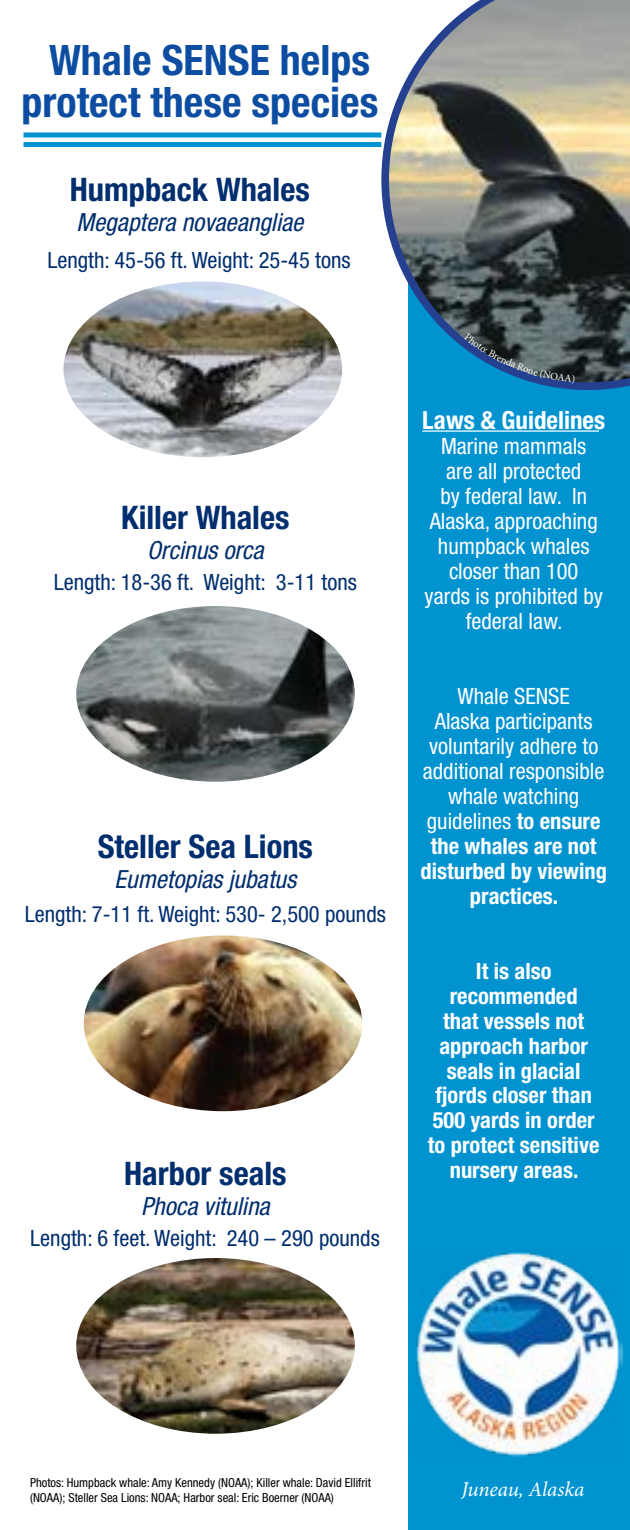
<style>
.page{position:relative;width:630px;height:1530px;background:#fff}
.page>*{position:absolute;margin:0;border:0;box-sizing:border-box;transform-origin:0 0}
.t1{font:700 condensed 42px/41.8px "Helvetica Neue LT Std";color:#0c4da2;text-align:center}
.t2{font:700 condensed 32.5px "Helvetica Neue LT Std";color:#002e6e}
.t3{font:italic condensed 25px "Helvetica Neue LT Std";color:#002e6e}
.t4{font:700 condensed 25px "Helvetica Neue LT Std";color:#fff}
.t5{font:condensed 22.5px/25px "Helvetica Neue LT Std";color:#fff;text-align:center}
.t6{font:condensed 22.5px "Helvetica Neue LT Std";color:#002e6e}
.t7{font:700 condensed 22.5px/25px "Helvetica Neue LT Std";color:#fff;text-align:center}
.t8{font:italic 21px "Minion Pro";letter-spacing:-.01em;color:#fff}
.t9{font:condensed 12.5px/15px "Helvetica Neue LT Std";color:#000}
.s1{font-weight:700}
</style>
<div class="page">
<div style="left:408px;top:238px;width:211px;height:1292px;background:#0093d0"></div>
<hr style="left:422px;top:430px;width:183px;height:2px;background:#fff">
<div style="left:23px;top:132px;width:358px;height:6px;background:#0093d0"></div>
<div style="left:23px;top:142px;width:358px;height:5px;background:#0093d0"></div>
<img style="left:64px;top:282px;width:278px;height:175px">
<img style="left:76px;top:606px;width:279px;height:176px">
<img style="left:84px;top:935px;width:278px;height:176px">
<img style="left:76px;top:1258px;width:279px;height:176px">
<div style="left:599px;top:311px;width:31px;height:1219px;background:#0093d0"></div>
<svg style="left:381px;top:0;width:249px;height:390px;background:#7a8382"></svg>
<img style="left:416px;top:1252px;width:206px;height:205px">
<svg style="left:464px;top:333px;width:111px;height:51px"></svg>
<p class="t1" style="left:22px;top:39px;width:358px">Whale SENSE helps protect these species</p>
<p class="t2" style="left:70px;top:169px;width:242px">Humpback Whales</p>
<p class="t3" style="left:76px;top:207px;width:228px">Megaptera novaeangliae</p>
<p class="t6" style="left:47px;top:247px;width:305px">Length: 45-56 ft. Weight: 25-45 tons</p>
<p class="t2" style="left:121px;top:497px;width:170px">Killer Whales</p>
<p class="t3" style="left:147px;top:535px;width:118px">Orcinus orca</p>
<p class="t6" style="left:54px;top:569px;width:305px">Length: 18-36 ft. Weight: 3-11 tons</p>
<p class="t2" style="left:98px;top:826px;width:217px">Steller Sea Lions</p>
<p class="t3" style="left:115px;top:864px;width:183px">Eumetopias jubatus</p>
<p class="t6" style="left:25px;top:901px;width:363px">Length: 7-11 ft. Weight: 530- 2,500 pounds</p>
<p class="t2" style="left:124px;top:1153px;width:164px">Harbor seals</p>
<p class="t3" style="left:141px;top:1191px;width:130px">Phoca vitulina</p>
<p class="t6" style="left:30px;top:1225px;width:351px">Length: 6 feet. Weight: 240 – 290 pounds</p>
<p class="t4" style="left:422px;top:405px;width:185px">Laws &amp; Guidelines</p>
<p class="t5" style="left:425px;top:433px;width:180px">Marine mammals<br>are all protected<br>by federal law. In<br>Alaska, approaching humpback whales closer than 100 yards is prohibited by federal law.</p>
<p class="t5" style="left:420px;top:683px;width:188px">Whale SENSE<br>Alaska participants voluntarily adhere to additional responsible whale watching guidelines <span class="s1">to ensure the whales are not disturbed by viewing practices.</span></p>
<p class="t7" style="left:428px;top:958px;width:173px">It is also recommended<br>that vessels not approach harbor seals in glacial fjords closer than<br>500 yards in order to protect sensitive nursery areas.</p>
<p class="t9" style="left:30px;top:1475px;width:343px">Photos: Humpback whale: Amy Kennedy (NOAA); Killer whale: David Ellifrit (NOAA); Steller Sea Lions: NOAA; Harbor seal: Eric Boerner (NOAA)</p>
<p class="t8" style="left:462px;top:1475px;width:124px">Juneau, Alaska</p>
</div>
